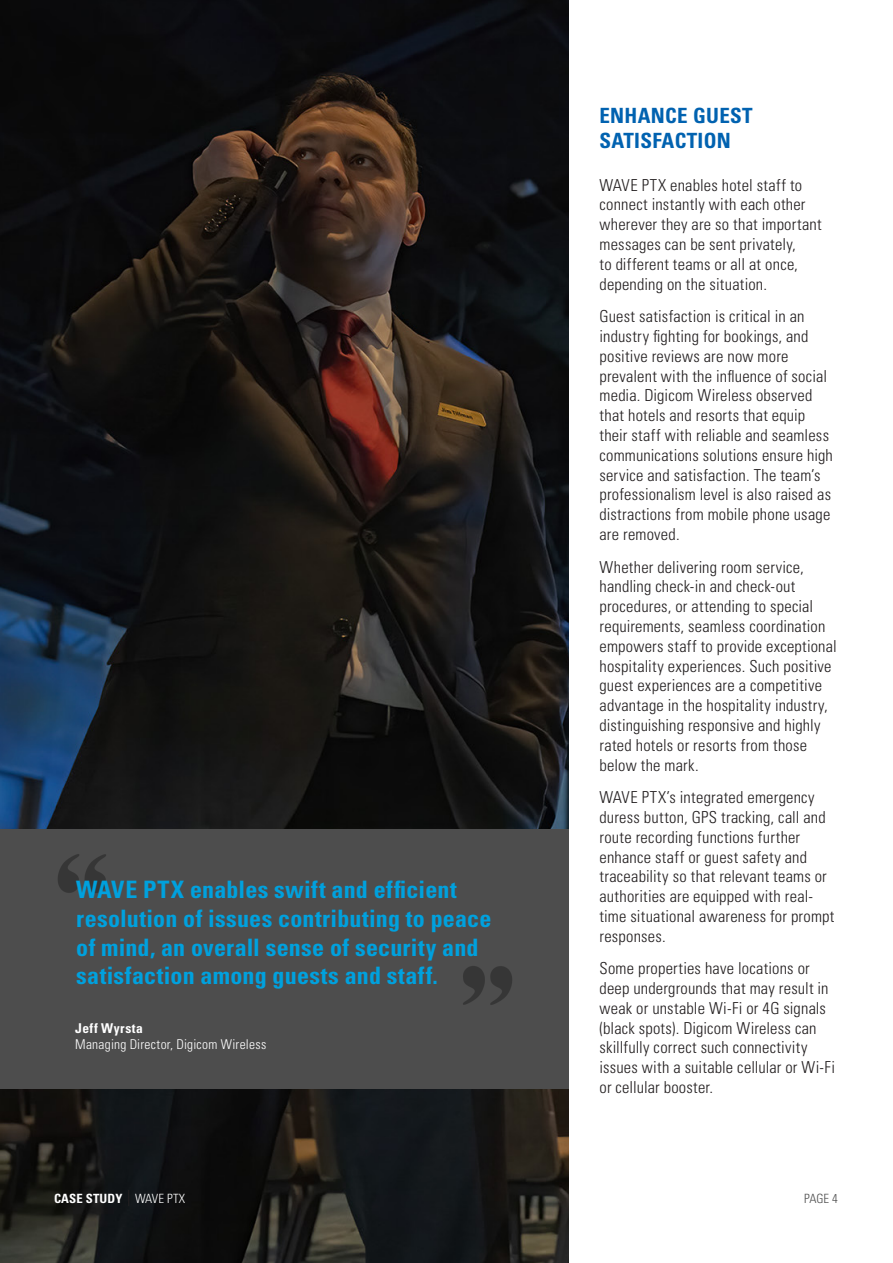
<style>
.page{position:relative;width:893px;height:1263px;background:#fff}
.page>*{position:absolute;margin:0;border:0;box-sizing:border-box;transform-origin:0 0}
.t1{font:700 condensed 24px/28.8px "Univers LT Std";letter-spacing:.01em;color:#00a1de}
.Table_Cell_headers{font:700 condensed 21px/25.2px "Univers LT Std";letter-spacing:.015em;color:#0162b0}
.t2{font:300 condensed 16.5px/19.8px "Univers LT Std";letter-spacing:.015em;color:#231f20}
.t3{font:300 condensed 13.5px "Univers LT Std";letter-spacing:.02em;color:#fff}
.t4{font:700 condensed 13.5px "Univers LT Std";letter-spacing:.04em;color:#fff}
.t5{font:700 condensed 12.75px "Univers LT Std";letter-spacing:.01em;color:#fff}
.t6{font:300 condensed 12.75px "Univers LT Std";color:#4d4d4d}
.s1{font-weight:300}
</style>
<div class="page">
<img style="left:0;top:0;width:568px;height:1263px">
<div style="left:0;top:829px;width:568px;height:260px;background:#4d4d4d"></div>
<img style="left:58px;top:854px;width:48px;height:39px">
<img style="left:463px;top:966px;width:49px;height:39px">
<svg style="left:128px;top:1190px;width:1px;height:16px"></svg>
<p class="t1" style="left:76px;top:875px;width:417px">WAVE PTX enables swift and efficient resolution of issues contributing to peace of mind, an overall sense of security and satisfaction among guests and staff.</p>
<p class="t4" style="left:75px;top:1020px;width:69px">Jeff Wyrsta</p>
<p class="t3" style="left:75px;top:1036px;width:192px">Managing Director, Digicom Wireless</p>
<p class="Table_Cell_headers" style="left:599px;top:103px;width:155px">ENHANCE GUEST<br>SATISFACTION</p>
<p class="t2" style="left:599px;top:175px;width:224px">WAVE PTX enables hotel staff to connect instantly with each other wherever they are so that important messages can be sent privately,<br>to different teams or all at once, depending on the situation.</p>
<p class="t2" style="left:599px;top:306px;width:235px">Guest satisfaction is critical in an industry fighting for bookings, and positive reviews are now more prevalent with the influence of social media. Digicom Wireless observed that hotels and resorts that equip their staff with reliable and seamless communications solutions ensure high service and satisfaction. The team’s professionalism level is also raised as distractions from mobile phone usage are removed.</p>
<p class="t2" style="left:599px;top:557px;width:239px">Whether delivering room service, handling check-in and check-out procedures, or attending to special requirements, seamless coordination empowers staff to provide exceptional hospitality experiences. Such positive guest experiences are a competitive advantage in the hospitality industry, distinguishing responsive and highly rated hotels or resorts from those below the mark.</p>
<p class="t2" style="left:599px;top:787px;width:236px">WAVE PTX’s integrated emergency duress button, GPS tracking, call and route recording functions further enhance staff or guest safety and traceability so that relevant teams or authorities are equipped with real&shy;time situational awareness for prompt responses.</p>
<p class="t2" style="left:599px;top:958px;width:237px">Some properties have locations or deep undergrounds that may result in weak or unstable Wi-Fi or 4G signals (black spots). Digicom Wireless can skillfully correct such connectivity issues with a suitable cellular or Wi-Fi or cellular booster.</p>
<p class="t5" style="left:54px;top:1190px;width:133px">CASE STUDY <span class="s1">WAVE PTX</span></p>
<p class="t6" style="left:804px;top:1191px;width:35px">PAGE 4</p>
</div>
